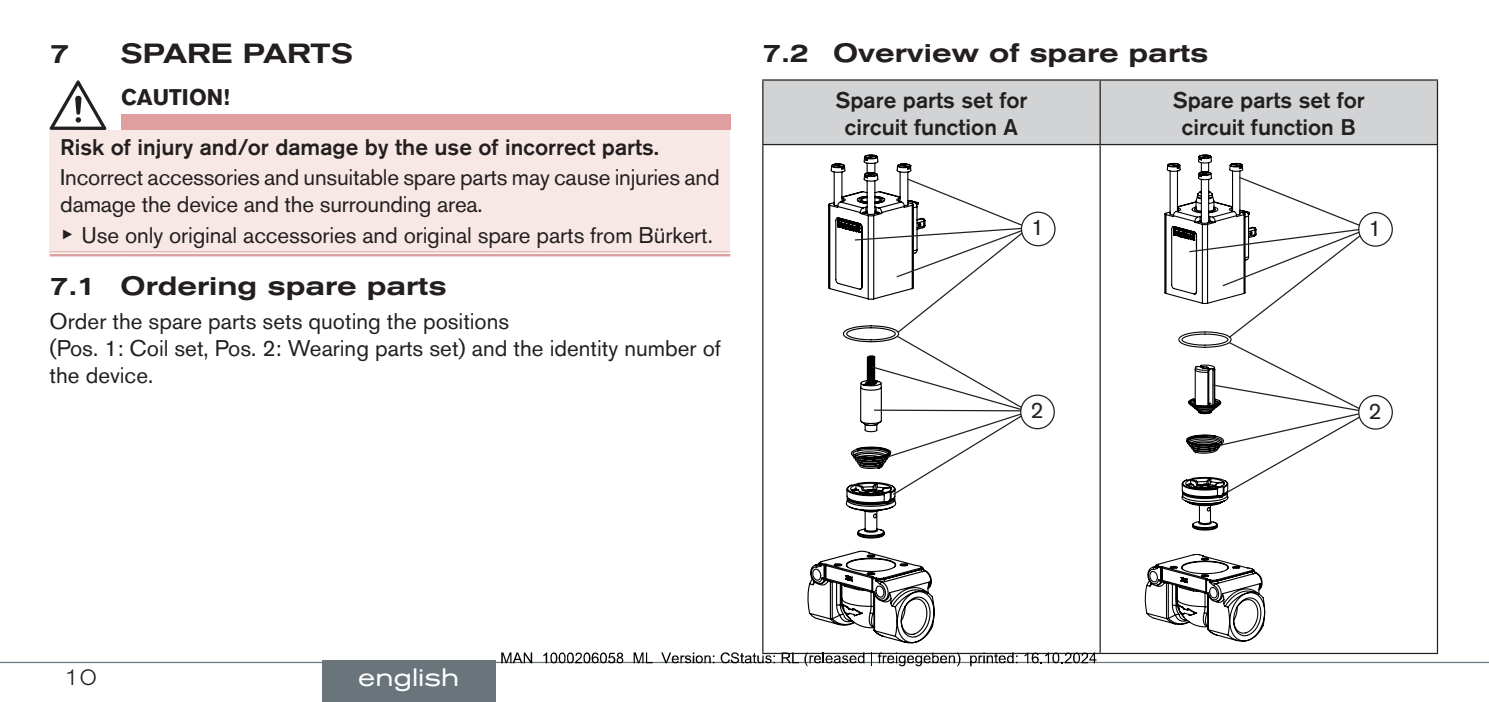
<style>
.page{position:relative;width:1489px;height:702px;background:#fff}
.page>*{position:absolute;margin:0;border:0;box-sizing:border-box;transform-origin:0 0}
.t1{font:500 expanded 27.5px "Akzidenz Grotesk BQ";color:#231f20}
.t2{font:500 expanded 26.25px "Akzidenz Grotesk BQ";color:#231f20}
.t3{font:expanded 25px "Akzidenz Grotesk BQ";color:#fff}
.t4{font:22.5px/27px "Akzidenz Grotesk BQ";letter-spacing:-.005em;color:#231f20}
.t5{font:500 22.5px/27px "Akzidenz Grotesk BQ";color:#231f20;text-align:center}
.t6{font:700 22.5px "Akzidenz Grotesk BQ";letter-spacing:.06em;color:#231f20}
.t7{font:300 expanded 22.5px "Akzidenz Grotesk BQ";color:#231f20}
.s1{font-family:"Arial Unicode MS"}
</style>
<div class="page">
<div style="left:121px;top:114px;width:609px;height:16px;background:#df9f9e"></div>
<div style="left:50px;top:130px;width:680px;height:124px;background:#f7e7e5"></div>
<svg style="left:50px;top:252px;width:71px;height:2px"></svg>
<svg style="left:121px;top:252px;width:609px;height:2px"></svg>
<hr style="left:50px;top:251px;width:71px;height:1px;background:#df9f9e">
<hr style="left:50px;top:254px;width:71px;height:2px;background:#df9f9e">
<hr style="left:121px;top:251px;width:609px;height:1px;background:#df9f9e">
<hr style="left:121px;top:254px;width:609px;height:2px;background:#df9f9e">
<svg style="left:50px;top:80px;width:56px;height:50px"></svg>
<div style="left:763px;top:81px;width:673px;height:63px;background:#d1d3d4"></div>
<hr style="left:762px;top:79px;width:338px;height:2px;background:#231f20">
<hr style="left:762px;top:81px;width:1px;height:63px;background:#231f20">
<hr style="left:1100px;top:79px;width:337px;height:2px;background:#231f20">
<hr style="left:1099px;top:81px;width:1px;height:63px;background:#231f20">
<hr style="left:1436px;top:81px;width:1px;height:63px;background:#231f20">
<hr style="left:762px;top:144px;width:338px;height:1px;background:#231f20">
<hr style="left:762px;top:145px;width:1px;height:507px;background:#231f20">
<hr style="left:1100px;top:144px;width:337px;height:1px;background:#231f20">
<hr style="left:1099px;top:145px;width:1px;height:507px;background:#231f20">
<hr style="left:1436px;top:145px;width:1px;height:507px;background:#231f20">
<hr style="left:762px;top:652px;width:338px;height:2px;background:#231f20">
<hr style="left:1100px;top:652px;width:337px;height:2px;background:#231f20">
<svg style="left:807px;top:154px;width:127px;height:489px"></svg>
<div style="left:1020px;top:211px;width:35px;height:35px;border:1px solid #231f20;border-radius:50%"></div>
<svg style="left:853px;top:177px;width:184px;height:319px"></svg>
<hr style="left:874px;top:409px;width:154px;height:2px;background:#231f20">
<div style="left:1020px;top:395px;width:34px;height:33px;background:#fff;border-radius:50%"></div>
<div style="left:1020px;top:394px;width:34px;height:35px;border:1px solid #231f20;border-radius:50%"></div>
<svg style="left:1144px;top:154px;width:121px;height:487px"></svg>
<div style="left:1357px;top:212px;width:35px;height:35px;border:1px solid #231f20;border-radius:50%"></div>
<svg style="left:1187px;top:176px;width:186px;height:318px"></svg>
<div style="left:1358px;top:395px;width:34px;height:34px;background:#fff;border-radius:50%"></div>
<div style="left:1357px;top:395px;width:35px;height:34px;border:1px solid #231f20;border-radius:50%"></div>
<hr style="left:0;top:661px;width:1488px;height:2px;background:#6a747b">
<div style="left:322px;top:660px;width:173px;height:42px;background:#6a747b"></div>
<svg style="left:501px;top:652px;width:31px;height:11px"></svg>
<svg style="left:543px;top:652px;width:80px;height:11px"></svg>
<svg style="left:633px;top:652px;width:19px;height:11px"></svg>
<svg style="left:661px;top:652px;width:53px;height:11px"></svg>
<svg style="left:720px;top:652px;width:55px;height:11px"></svg>
<svg style="left:781px;top:652px;width:83px;height:14px"></svg>
<svg style="left:871px;top:652px;width:89px;height:14px"></svg>
<svg style="left:970px;top:652px;width:47px;height:14px"></svg>
<svg style="left:1024px;top:652px;width:72px;height:11px"></svg>
<p class="t1" style="left:50px;top:38px;width:22px">7</p>
<p class="t1" style="left:120px;top:38px;width:234px">Spare parts</p>
<p class="t6" style="left:121px;top:84px;width:110px">CAUTION!</p>
<p class="t5" style="left:60px;top:133px;width:600px">Risk of injury and/or damage by the use of incorrect parts.</p>
<p class="t4" style="left:60px;top:164px;width:661px">Incorrect accessories and unsuitable spare parts may cause injuries and damage the device and the surrounding area.</p>
<p class="t4" style="left:60px;top:222px;width:654px"><span class="s1">▶</span> Use only original accessories and original spare parts from Bürkert.</p>
<p class="t2" style="left:50px;top:270px;width:398px">7.1 Ordering spare parts</p>
<p class="t4" style="left:50px;top:307px;width:672px">Order the spare parts sets quoting the positions<br>(Pos. 1: Coil set, Pos. 2: Wearing parts set) and the identity number of the device.</p>
<p class="t2" style="left:762px;top:38px;width:448px">7.2 Overview of spare parts</p>
<p class="t5" style="left:835px;top:86px;width:193px">Spare parts set for circuit function A</p>
<p class="t5" style="left:1172px;top:86px;width:193px">Spare parts set for circuit function B</p>
<p class="t4" style="left:1031px;top:214px;width:15px">1</p>
<p class="t4" style="left:1030px;top:396px;width:15px">2</p>
<p class="t4" style="left:1368px;top:214px;width:15px">1</p>
<p class="t4" style="left:1368px;top:397px;width:15px">2</p>
<p class="t7" style="left:64px;top:664px;width:34px">10</p>
<p class="t3" style="left:358px;top:662px;width:103px">english</p>
</div>
